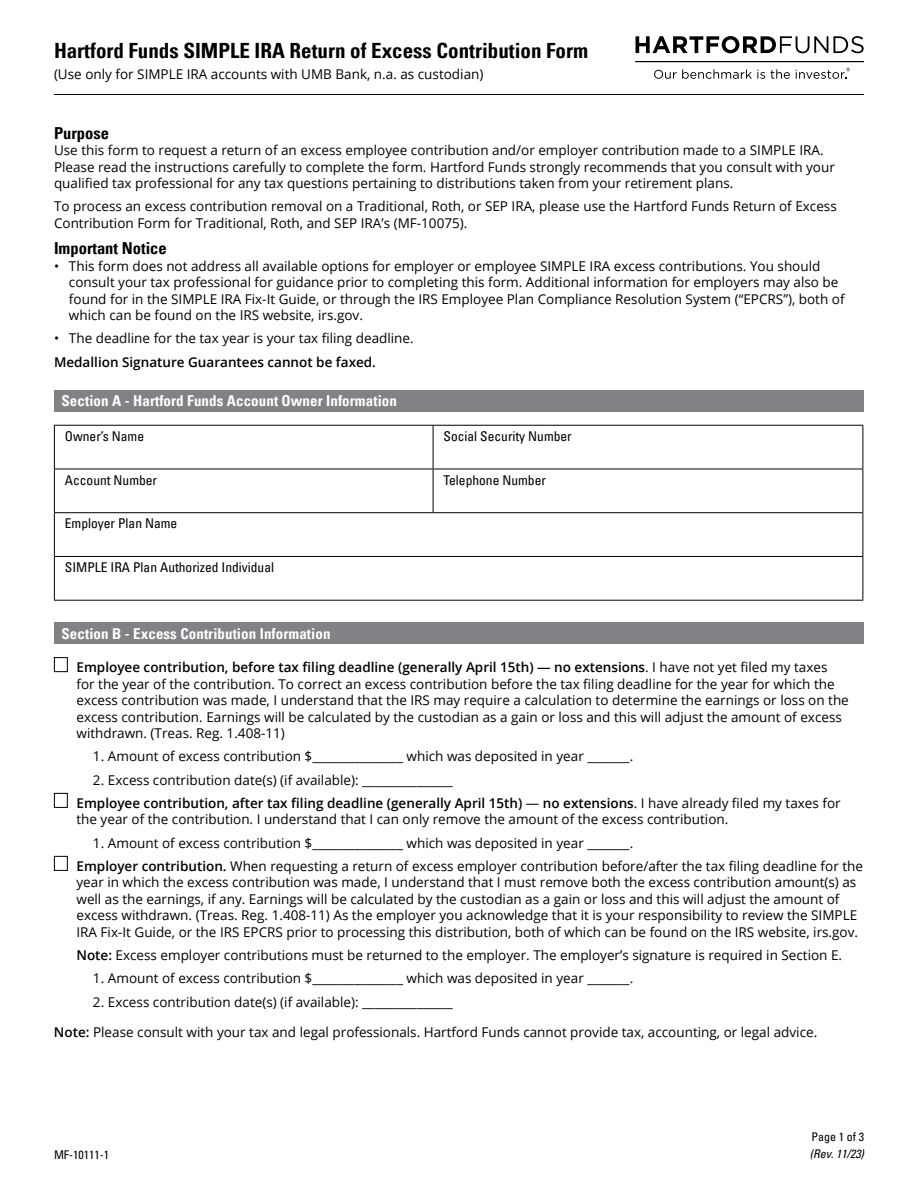
<style>
.page{position:relative;width:918px;height:1188px;background:#fff}
.page>*{position:absolute;margin:0;border:0;box-sizing:border-box;transform-origin:0 0}
.t1{font:700 condensed 21px "Univers LT Pro";color:#000}
.t2{font:700 condensed 16.5px "Univers LT Pro";color:#000}
.t3{font:700 condensed 15px "Univers LT Pro";letter-spacing:.005em;color:#fff}
.t4{font:13.5px/16.5px "Open Sans";color:#000}
.t5{font:condensed 13.5px "Univers LT Pro";color:#000}
.t6{font:600 13.5px "Open Sans";color:#000}
.t7{font:condensed 12px "Univers LT Pro";color:#000}
.t8{font:italic condensed 12px "Univers LT Pro";color:#000}
.s1{font-weight:600}
</style>
<div class="page">
<div style="left:54px;top:390px;width:810px;height:22px;background:#808285"></div>
<hr style="left:54px;top:94px;width:810px;height:1px;background:#000">
<svg style="left:636px;top:36px;width:228px;height:17px"></svg>
<hr style="left:635px;top:61px;width:229px;height:1px;background:#000">
<svg style="left:654px;top:70px;width:136px;height:9px"></svg>
<svg style="left:796px;top:68px;width:54px;height:11px"></svg>
<hr style="left:54px;top:425px;width:379px;height:1px;background:#000">
<hr style="left:54px;top:426px;width:1px;height:43px;background:#000">
<hr style="left:433px;top:425px;width:430px;height:1px;background:#000">
<hr style="left:433px;top:426px;width:1px;height:43px;background:#000">
<hr style="left:862px;top:426px;width:1px;height:43px;background:#000">
<hr style="left:54px;top:469px;width:379px;height:1px;background:#000">
<hr style="left:54px;top:469px;width:1px;height:43px;background:#000">
<hr style="left:433px;top:469px;width:430px;height:1px;background:#000">
<hr style="left:433px;top:469px;width:1px;height:43px;background:#000">
<hr style="left:862px;top:469px;width:1px;height:43px;background:#000">
<hr style="left:54px;top:512px;width:379px;height:1px;background:#000">
<hr style="left:54px;top:513px;width:1px;height:43px;background:#000">
<hr style="left:433px;top:512px;width:430px;height:1px;background:#000">
<hr style="left:862px;top:513px;width:1px;height:43px;background:#000">
<hr style="left:54px;top:556px;width:379px;height:1px;background:#000">
<hr style="left:54px;top:557px;width:1px;height:43px;background:#000">
<hr style="left:433px;top:556px;width:430px;height:1px;background:#000">
<hr style="left:862px;top:557px;width:1px;height:43px;background:#000">
<hr style="left:54px;top:600px;width:379px;height:1px;background:#000">
<hr style="left:433px;top:600px;width:430px;height:1px;background:#000">
<div style="left:54px;top:623px;width:810px;height:21px;background:#808285"></div>
<div style="left:54px;top:657px;width:14px;height:15px;border:1px solid #000"></div>
<div style="left:54px;top:793px;width:14px;height:15px;border:1px solid #000"></div>
<div style="left:54px;top:856px;width:14px;height:15px;border:1px solid #000"></div>
<h1 class="t1" style="left:54px;top:38px;width:536px">Hartford Funds SIMPLE IRA Return of Excess Contribution Form</h1>
<p class="t4" style="left:54px;top:66px;width:431px">(Use only for SIMPLE IRA accounts with UMB Bank, n.a. as custodian)</p>
<p class="t2" style="left:54px;top:123px;width:56px">Purpose</p>
<p class="t4" style="left:54px;top:142px;width:782px">Use this form to request a return of an excess employee contribution and/or employer contribution made to a SIMPLE IRA.<br>Please read the instructions carefully to complete the form. Hartford Funds strongly recommends that you consult with your qualified tax professional for any tax questions pertaining to distributions taken from your retirement plans.</p>
<p class="t4" style="left:54px;top:198px;width:784px">To process an excess contribution removal on a Traditional, Roth, or SEP IRA, please use the Hartford Funds Return of Excess<br>Contribution Form for Traditional, Roth, and SEP IRA’s (MF-10075).</p>
<p class="t2" style="left:54px;top:238px;width:114px">Important Notice</p>
<p class="t4" style="left:69px;top:257px;width:777px;text-indent:-15px">• This form does not address all available options for employer or employee SIMPLE IRA excess contributions. You should consult your tax professional for guidance prior to completing this form. Additional information for employers may also be found for in the SIMPLE IRA Fix-It Guide, or through the IRS Employee Plan Compliance Resolution System (“EPCRS”), both of which can be found on the IRS website, irs.gov.</p>
<p class="t4" style="left:54px;top:330px;width:361px">• The deadline for the tax year is your tax filing deadline.</p>
<p class="t6" style="left:54px;top:352px;width:324px">Medallion Signature Guarantees cannot be faxed.</p>
<p class="t3" style="left:62px;top:392px;width:337px">Section A - Hartford Funds Account Owner Information</p>
<p class="t5" style="left:65px;top:428px;width:81px">Owner’s Name</p>
<p class="t5" style="left:444px;top:428px;width:130px">Social Security Number</p>
<p class="t5" style="left:65px;top:471px;width:94px">Account Number</p>
<p class="t5" style="left:444px;top:471px;width:104px">Telephone Number</p>
<p class="t5" style="left:65px;top:515px;width:114px">Employer Plan Name</p>
<p class="t5" style="left:65px;top:559px;width:211px">SIMPLE IRA Plan Authorized Individual</p>
<p class="t3" style="left:62px;top:624px;width:270px">Section B - Excess Contribution Information</p>
<p class="t4" style="left:76px;top:659px;width:774px"><span class="s1">Employee contribution, before tax filing deadline (generally April 15th) — no extensions</span>. I have not yet filed my taxes for the year of the contribution. To correct an excess contribution before the tax filing deadline for the year for which the excess contribution was made, I understand that the IRS may require a calculation to determine the earnings or loss on the excess contribution. Earnings will be calculated by the custodian as a gain or loss and this will adjust the amount of excess withdrawn. (Treas. Reg. 1.408-11)</p>
<p class="t4" style="left:93px;top:748px;width:542px">1. Amount of excess contribution $_______________ which was deposited in year _______.</p>
<p class="t4" style="left:76px;top:768px;width:766px;line-height:23.2px;text-indent:16px">2. Excess contribution date(s) (if available): _______________<br><span class="s1">Employee contribution, after tax filing deadline (generally April 15th)</span> — <span class="s1">no extensions</span>. I have already filed my taxes for</p>
<p class="t4" style="left:76px;top:811px;width:653px">the year of the contribution. I understand that I can only remove the amount of the excess contribution.</p>
<p class="t4" style="left:76px;top:831px;width:788px;line-height:23.2px;text-indent:16px">1. Amount of excess contribution $_______________ which was deposited in year _______.<br><span class="s1">Employer contribution.</span> When requesting a return of excess employer contribution before/after the tax filing deadline for the</p>
<p class="t4" style="left:76px;top:874px;width:783px">year in which the excess contribution was made, I understand that I must remove both the excess contribution amount(s) as well as the earnings, if any. Earnings will be calculated by the custodian as a gain or loss and this will adjust the amount of excess withdrawn. (Treas. Reg. 1.408-11) As the employer you acknowledge that it is your responsibility to review the SIMPLE IRA Fix-It Guide, or the IRS EPCRS prior to processing this distribution, both of which can be found on the IRS website, irs.gov.</p>
<p class="t4" style="left:76px;top:947px;width:767px"><span class="s1">Note:</span> Excess employer contributions must be returned to the employer. The employer’s signature is required in Section E.</p>
<p class="t4" style="left:93px;top:970px;width:542px">1. Amount of excess contribution $_______________ which was deposited in year _______.</p>
<p class="t4" style="left:93px;top:993px;width:361px">2. Excess contribution date(s) (if available): _______________</p>
<p class="t4" style="left:54px;top:1023px;width:765px"><span class="s1">Note:</span> Please consult with your tax and legal professionals. Hartford Funds cannot provide tax, accounting, or legal advice.</p>
<p class="t7" style="left:811px;top:1129px;width:54px">Page 1 of 3</p>
<p class="t7" style="left:54px;top:1147px;width:57px">MF-10111-1</p>
<p class="t8" style="left:810px;top:1147px;width:56px">(Rev. 11/23)</p>
</div>
